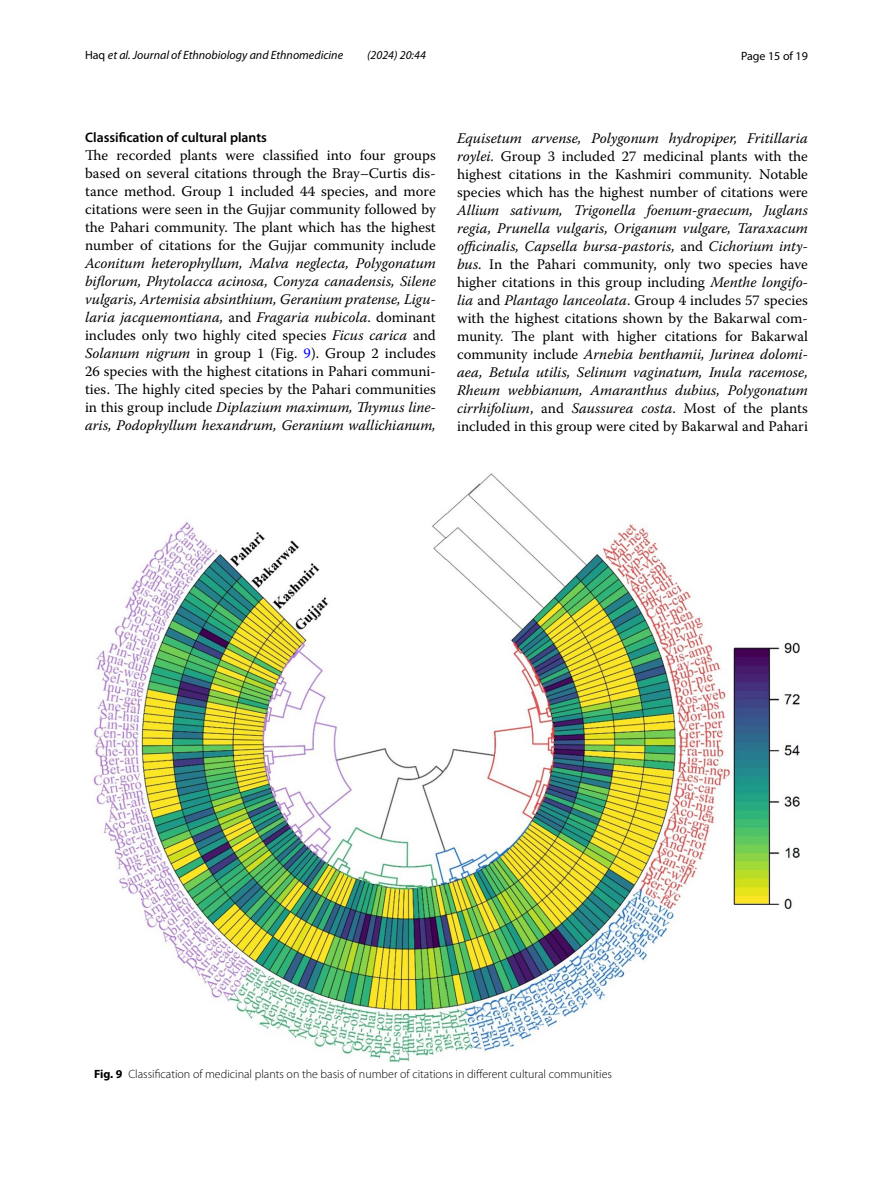
<style>
.page{position:relative;width:893px;height:1187px;background:#fff}
.page>*{position:absolute;margin:0;border:0;box-sizing:border-box;transform-origin:0 0}
.t1{font:italic 14.7px/18px "Warnock Pro";color:#000;text-align:justify}
.t2{font:14.7px/18px "Warnock Pro";color:#000;text-align:justify}
.t3{font:600 13.8px "Myriad Pro";color:#000}
.t4{font:300 12px "Myriad Pro";color:#000}
.t5{font:italic 12px "Myriad Pro";color:#000}
.t6{font:12px "Myriad Pro";color:#000}
.s1{font-style:normal}
.s2{font-style:normal;color:#00f}
.s3{font-style:italic}
.s4{font-weight:700}
</style>
<div class="page">
<img style="left:94px;top:473px;width:705px;height:589px">
<p class="t5" style="left:85px;top:48px;width:260px"><span class="s1">Haq</span> et al. Journal of Ethnobiology and Ethnomedicine</p>
<p class="t5" style="left:367px;top:48px;width:60px">(2024) 20:44</p>
<p class="t6" style="left:741px;top:48px;width:68px">Page 15 of 19</p>
<p class="t3" style="left:85px;top:129px;width:184px">Classification of cultural plants</p>
<p class="t2" style="left:85px;top:146px;width:352px">The recorded plants were classified into four groups based on several citations through the Bray–Curtis dis&shy;tance method. Group 1 included 44 species, and more citations were seen in the Gujjar community followed by the Pahari community. The plant which has the highest number of citations for the Gujjar community include</p>
<p class="t1" style="left:85px;top:254px;width:352px">Aconitum heterophyllum, Malva neglecta, Polygonatum biflorum, Phytolacca acinosa, Conyza canadensis, Silene vulgaris, Artemisia absinthium, Geranium pratense, Ligu&shy;laria jacquemontiana, <span class="s1">and</span> Fragaria nubicola<span class="s1">. dominant includes only two highly cited species</span> Ficus carica <span class="s1">and </span>Solanum nigrum <span class="s1">in group 1 (Fig.</span> <span class="s2">9</span><span class="s1">). Group 2 includes 26 species with the highest citations in Pahari communi&shy;ties. The highly cited species by the Pahari communities in this group include</span> Diplazium maximum, Thymus line&shy;aris, Podophyllum hexandrum, Geranium wallichianum,</p>
<p class="t2" style="left:457px;top:128px;width:352px"><span class="s3">Equisetum arvense, Polygonum hydropiper, Fritillaria roylei.</span> Group 3 included 27 medicinal plants with the highest citations in the Kashmiri community. Notable species which has the highest number of citations were</p>
<p class="t1" style="left:457px;top:200px;width:352px">Allium sativum, Trigonella foenum-graecum, Juglans regia, Prunella vulgaris, Origanum vulgare, Taraxacum officinalis, Capsella bursa-pastoris, <span class="s1">and</span> Cichorium inty&shy;bus<span class="s1">. In the Pahari community, only two species have higher citations in this group including</span> Menthe longifo&shy;lia <span class="s1">and</span> Plantago lanceolata<span class="s1">. Group 4 includes 57 species with the highest citations shown by the Bakarwal com&shy;munity. The plant with higher citations for Bakarwal community include</span> Arnebia benthamii, Jurinea dolomi&shy;aea, Betula utilis, Selinum vaginatum, Inula racemose, Rheum webbianum, Amaranthus dubius, Polygonatum cirrhifolium<span class="s1">, and</span> Saussurea costa<span class="s1">. Most of the plants included in this group were cited by Bakarwal and Pahari</span></p>
<p class="t4" style="left:94px;top:1067px;width:519px"><span class="s4">Fig. 9</span> Classification of medicinal plants on the basis of number of citations in different cultural communities</p>
</div>
